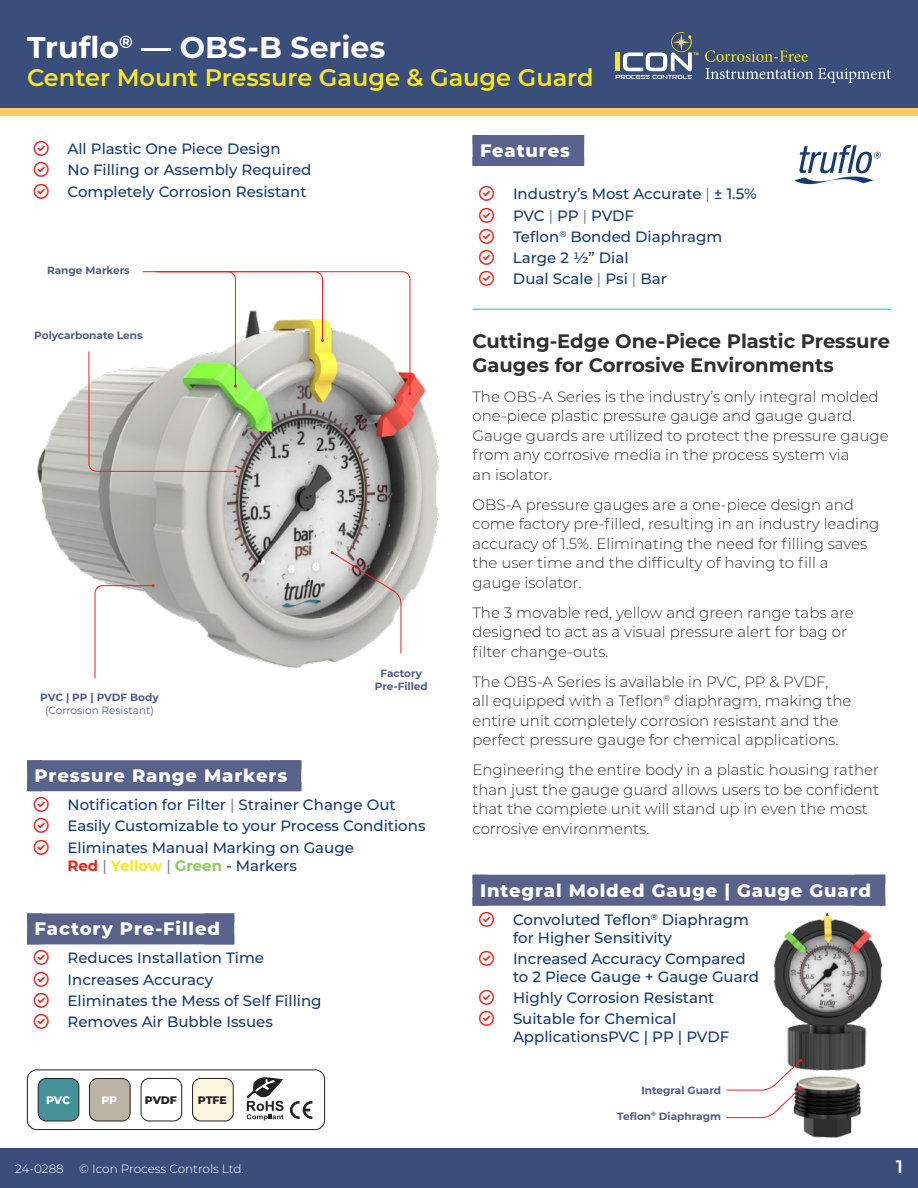
<style>
.page{position:relative;width:918px;height:1188px;background:#fff}
.page>*{position:absolute;margin:0;border:0;box-sizing:border-box;transform-origin:0 0}
.t1{font:700 30px "Montserrat";color:#fff}
.t2{font:600 24px "Montserrat";color:#f8e623}
.t3{font:700 19.5px/23.4px "Montserrat";color:#312f30}
.t4{font:800 18px "Montserrat";letter-spacing:.05em;color:#fff}
.t5{font:600 18px "Montserrat";color:#fff}
.t6{font:300 15px/19.5px "Montserrat";color:#312f30}
.t7{font:500 15px/21.3px "Montserrat";color:#183b6e}
.t8{font:300 12px "Montserrat";color:#fff}
.t9{font:800 10.95px "Montserrat";letter-spacing:-.01em;color:#231f20}
.t10{font:800 10.95px "Montserrat";color:#fff}
.t11{font:700 10.5px/12.6px "Montserrat";color:#505c86;text-align:center}
.t12{font:10.5px "Montserrat";color:#505c86}
.s1{color:#7f83a4}
.s2{font-weight:700;color:#e72419}
.s3{font-weight:700;color:#f8e623}
.s4{font-weight:700;color:#8fca64}
.s5{font-weight:300}
</style>
<div class="page">
<div style="left:0;top:0;width:918px;height:116px;background:#feca5c"></div>
<div style="left:0;top:0;width:918px;height:108px;background:#3a4e7b"></div>
<div style="left:0;top:1148px;width:918px;height:40px;background:#3a4e7b"></div>
<svg style="left:705px;top:68px;width:186px;height:15px"></svg>
<svg style="left:705px;top:50px;width:103px;height:12px"></svg>
<svg style="left:616px;top:32px;width:82px;height:47px"></svg>
<svg style="left:794px;top:145px;width:87px;height:39px"></svg>
<img style="left:37px;top:372px;width:403px;height:296px">
<div style="left:473px;top:135px;width:15px;height:31px;background:#58628b"></div>
<div style="left:554px;top:135px;width:30px;height:31px;background:#58628b"></div>
<div style="left:473px;top:135px;width:111px;height:9px;background:#58628b"></div>
<div style="left:473px;top:157px;width:111px;height:9px;background:#58628b"></div>
<div style="left:480px;top:140px;width:89px;height:24px;background:#58628b"></div>
<hr style="left:472px;top:309px;width:419px;height:1px;background:#66c7f2">
<div style="left:473px;top:875px;width:15px;height:31px;background:#58628b"></div>
<div style="left:855px;top:875px;width:30px;height:31px;background:#58628b"></div>
<div style="left:473px;top:875px;width:412px;height:9px;background:#58628b"></div>
<div style="left:473px;top:897px;width:412px;height:9px;background:#58628b"></div>
<div style="left:480px;top:879px;width:390px;height:24px;background:#58628b"></div>
<div style="left:27px;top:760px;width:15px;height:31px;background:#58628b"></div>
<div style="left:271px;top:760px;width:30px;height:31px;background:#58628b"></div>
<div style="left:27px;top:760px;width:274px;height:9px;background:#58628b"></div>
<div style="left:27px;top:782px;width:274px;height:9px;background:#58628b"></div>
<div style="left:35px;top:765px;width:251px;height:24px;background:#58628b"></div>
<div style="left:27px;top:913px;width:15px;height:31px;background:#58628b"></div>
<div style="left:204px;top:913px;width:30px;height:31px;background:#58628b"></div>
<div style="left:27px;top:913px;width:207px;height:9px;background:#58628b"></div>
<div style="left:27px;top:935px;width:207px;height:9px;background:#58628b"></div>
<div style="left:35px;top:918px;width:184px;height:24px;background:#58628b"></div>
<svg style="left:94px;top:584px;width:61px;height:95px"></svg>
<svg style="left:88px;top:271px;width:323px;height:202px"></svg>
<svg style="left:331px;top:551px;width:71px;height:103px;background:#b2aeab"></svg>
<div style="left:27px;top:1070px;width:298px;height:60px;border:1px solid #231f20;border-radius:9px"></div>
<div style="left:89px;top:1078px;width:41px;height:43px;background:#bab3a3;border-radius:8px"></div>
<div style="left:89px;top:1078px;width:42px;height:43px;border:1px solid #231f20;border-radius:8px"></div>
<div style="left:141px;top:1078px;width:41px;height:43px;border:1px solid #231f20;border-radius:8px"></div>
<div style="left:193px;top:1078px;width:40px;height:43px;background:#fcf5de;border-radius:8px"></div>
<div style="left:192px;top:1078px;width:42px;height:43px;border:1px solid #231f20;border-radius:8px"></div>
<svg style="left:290px;top:1101px;width:22px;height:18px"></svg>
<svg style="left:247px;top:1077px;width:37px;height:44px"></svg>
<div style="left:38px;top:1078px;width:41px;height:43px;background:#449298;border-radius:8px"></div>
<div style="left:38px;top:1078px;width:41px;height:43px;border:1px solid #231f20;border-radius:8px"></div>
<img style="left:773px;top:912px;width:110px;height:226px">
<svg style="left:726px;top:1059px;width:76px;height:59px"></svg>
<h1 class="t1" style="left:27px;top:25px;width:360px">Truflo<sup>®</sup> — OBS-B Series</h1>
<h2 class="t2" style="left:27px;top:61px;width:568px">Center Mount Pressure Gauge &amp; Gauge Guard</h2>
<p class="t7" style="left:68px;top:138px;width:246px">All Plastic One Piece Design<br>No Filling or Assembly Required<br>Completely Corrosion Resistant</p>
<p class="t11" style="left:47px;top:263px;width:84px">Range Markers</p>
<p class="t11" style="left:34px;top:329px;width:110px">Polycarbonate Lens</p>
<p class="t11" style="left:40px;top:691px;width:120px">PVC | PP | PVDF Body</p>
<p class="t12" style="left:45px;top:703px;width:110px">(Corrosion Resistant)</p>
<p class="t11" style="left:375px;top:666px;width:54px">Factory<br>Pre-Filled</p>
<p class="t4" style="left:35px;top:763px;width:254px">Pressure Range Markers</p>
<p class="t7" style="left:68px;top:794px;width:360px">Notification for Filter <span class="s1">|</span> Strainer Change Out<br>Easily Customizable to your Process Conditions<br>Eliminates Manual Marking on Gauge</p>
<p class="t7" style="left:68px;top:854px;width:231px"><span class="s2">Red</span> <span class="s1">|</span> <span class="s3">Yellow</span> <span class="s1">|</span> <span class="s4">Green</span> - Markers</p>
<p class="t4" style="left:35px;top:916px;width:187px">Factory Pre-Filled</p>
<p class="t7" style="left:68px;top:947px;width:256px">Reduces Installation Time<br>Increases Accuracy<br>Eliminates the Mess of Self Filling<br>Removes Air Bubble Issues</p>
<p class="t10" style="left:46px;top:1092px;width:26px">PVC</p>
<p class="t10" style="left:101px;top:1092px;width:18px">PP</p>
<p class="t9" style="left:145px;top:1092px;width:34px">PVDF</p>
<p class="t9" style="left:198px;top:1092px;width:31px">PTFE</p>
<p class="t4" style="left:480px;top:137px;width:91px">Features</p>
<p class="t7" style="left:513px;top:183px;width:245px">Industry’s Most Accurate <span class="s5">|</span> ± 1.5%<br>PVC <span class="s5">|</span> PP <span class="s5">|</span> PVDF<br>Teflon<sup>®</sup> Bonded Diaphragm<br>Large 2 ½” Dial<br>Dual Scale <span class="s5">|</span> Psi <span class="s5">|</span> Bar</p>
<h3 class="t3" style="left:472px;top:329px;width:419px">Cutting-Edge One-Piece Plastic Pressure<br>Gauges for Corrosive Environments</h3>
<p class="t6" style="left:472px;top:386px;width:418px">The OBS-A Series is the industry’s only integral molded one-piece plastic pressure gauge and gauge guard.<br>Gauge guards are utilized to protect the pressure gauge from any corrosive media in the process system via<br>an isolator.</p>
<p class="t6" style="left:472px;top:494px;width:409px">OBS-A pressure gauges are a one-piece design and come factory pre-filled, resulting in an industry leading accuracy of 1.5%. Eliminating the need for filling saves the user time and the difficulty of having to fill a gauge isolator.</p>
<p class="t6" style="left:472px;top:602px;width:383px">The 3 movable red, yellow and green range tabs are designed to act as a visual pressure alert for bag or filter change-outs.</p>
<p class="t6" style="left:472px;top:671px;width:380px">The OBS-A Series is available in PVC, PP &amp; PVDF,<br>all equipped with a Teflon<sup>®</sup> diaphragm, making the entire unit completely corrosion resistant and the perfect pressure gauge for chemical applications.</p>
<p class="t6" style="left:472px;top:760px;width:408px">Engineering the entire body in a plastic housing rather than just the gauge guard allows users to be confident that the complete unit will stand up in even the most corrosive environments.</p>
<p class="t4" style="left:480px;top:877px;width:393px">Integral Molded Gauge | Gauge Guard</p>
<p class="t7" style="left:513px;top:910px;width:238px;line-height:18px">Convoluted Teflon<sup>®</sup> Diaphragm for Higher Sensitivity</p>
<p class="t7" style="left:513px;top:949px;width:247px;line-height:18px">Increased Accuracy Compared to 2 Piece Gauge + Gauge Guard</p>
<p class="t7" style="left:513px;top:987px;width:203px">Highly Corrosion Resistant<br>Suitable for Chemical</p>
<p class="t7" style="left:513px;top:1026px;width:218px">ApplicationsPVC | PP | PVDF</p>
<p class="t11" style="left:641px;top:1083px;width:81px">Integral Guard</p>
<p class="t11" style="left:617px;top:1109px;width:105px">Teflon<sup>®</sup> Diaphragm</p>
<p class="t8" style="left:15px;top:1161px;width:50px">24-0288</p>
<p class="t8" style="left:79px;top:1161px;width:166px">© Icon Process Controls Ltd.</p>
<p class="t5" style="left:896px;top:1154px;width:8px">1</p>
</div>
